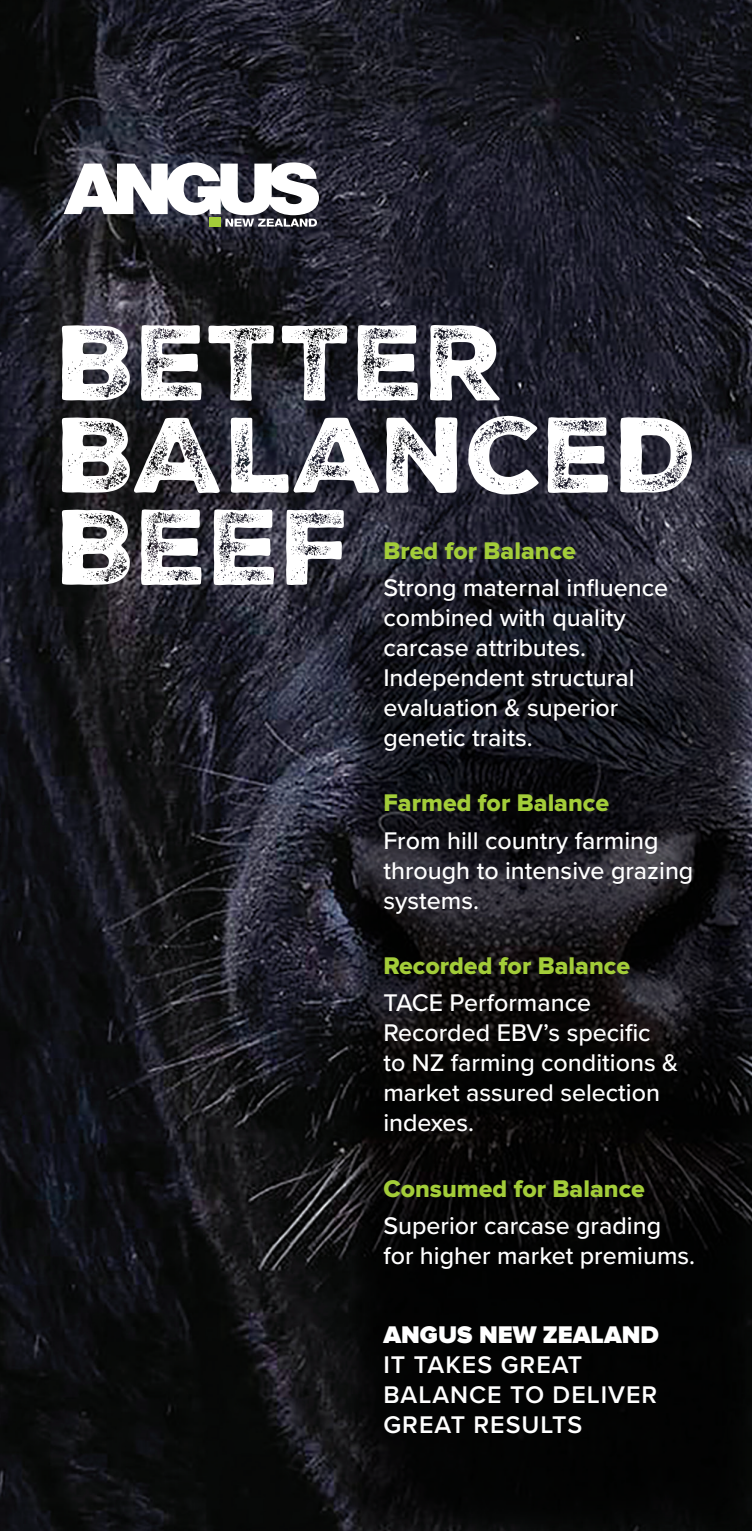
<style>
.page{position:relative;width:752px;height:1531px;background:#fff}
.page>*{position:absolute;margin:0;border:0;box-sizing:border-box;transform-origin:0 0}
.t1{font:103.75px/92.2px "Nexa Rust Sans Black 03";color:#fff}
.t2{font:500 25px/30px "Proxima Nova";color:#fff}
.t3{font:25px "Proxima Nova Extrabld";color:#a3cd39}
.t4{font:600 25px/30px "Proxima Nova";letter-spacing:.04em;color:#fff}
.s1{font-weight:900}
</style>
<div class="page">
<img style="left:0;top:0;width:751px;height:1531px">
<svg style="left:350px;top:298px;width:401px;height:1233px;background:#131318"></svg>
<svg style="left:64px;top:162px;width:255px;height:65px"></svg>
<p class="t1" style="left:58px;top:318px;width:641px">BETTER<br>BALANCED<br>BEEF</p>
<p class="t3" style="left:383px;top:539px;width:194px">Bred for Balance</p>
<p class="t2" style="left:383px;top:572px;width:286px">Strong maternal influence combined with quality carcase attributes.</p>
<p class="t2" style="left:383px;top:662px;width:252px">Independent structural evaluation &amp; superior genetic traits.</p>
<p class="t3" style="left:383px;top:792px;width:227px">Farmed for Balance</p>
<p class="t2" style="left:383px;top:824px;width:311px">From hill country farming through to intensive grazing systems.</p>
<p class="t3" style="left:383px;top:954px;width:248px">Recorded for Balance</p>
<p class="t2" style="left:383px;top:987px;width:296px">TACE Performance<br>Recorded EBV’s specific to NZ farming conditions &amp; market assured selection indexes.</p>
<p class="t3" style="left:383px;top:1177px;width:263px">Consumed for Balance</p>
<p class="t2" style="left:383px;top:1209px;width:313px">Superior carcase grading for higher market premiums.</p>
<p class="t4" style="left:383px;top:1319px;width:277px"><span class="s1">ANGUS NEW ZEALAND<br></span>IT TAKES GREAT<br>BALANCE TO DELIVER<br>GREAT RESULTS</p>
</div>
